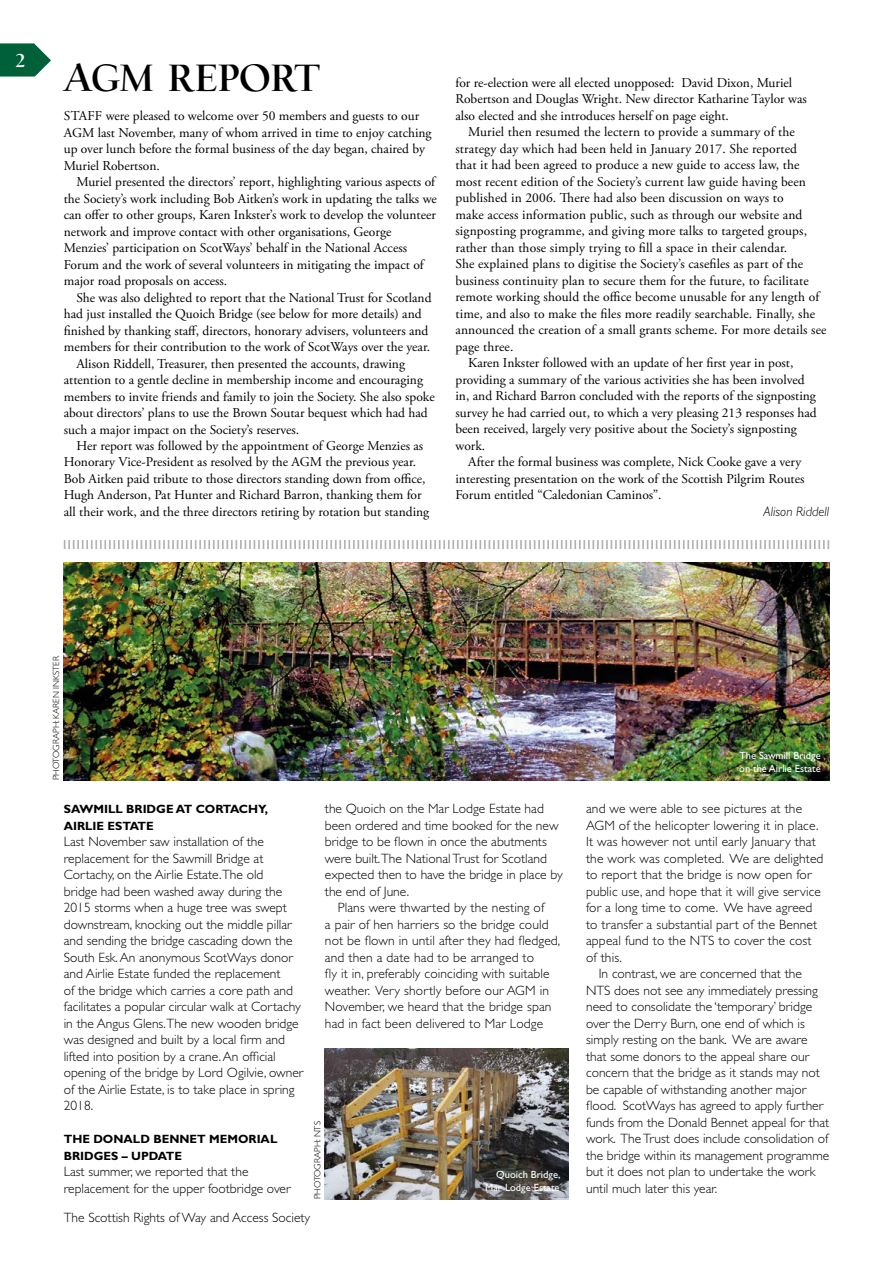
<style>
.page{position:relative;width:893px;height:1263px;background:#fff}
.page>*{position:absolute;margin:0;border:0;box-sizing:border-box;transform-origin:0 0}
.t1{font:36px "Village Bold Titling";color:#000}
.t2{font:18px "Village Bold Titling";color:#fff}
.t3{font:13.5px/16.5px "Adobe Garamond Pro";color:#000}
.t4{font:300 13.5px/16.5px "Gill Sans Std";color:#000}
.t5{font:italic 300 13.5px "Gill Sans Std";color:#000}
.t6{font:700 12px/16.5px "Gill Sans Std";color:#000}
.t7{font:10.5px/12.6px "Gill Sans Std";color:#fff;text-align:right}
.t8{font:300 9px "Gill Sans Std";color:#000}
</style>
<div class="page">
<svg style="left:0;top:43px;width:51px;height:34px;background:#2e7d5d"></svg>
<svg style="left:64px;top:540px;width:765px;height:9px"></svg>
<img style="left:325px;top:1048px;width:243px;height:151px">
<img style="left:64px;top:562px;width:765px;height:218px">
<h2 class="t2" style="left:16px;top:50px;width:11px">2</h2>
<h1 class="t1" style="left:64px;top:56px;width:258px">AGM REPORT</h1>
<p class="t3" style="left:64px;top:108px;width:369px">STAFF were pleased to welcome over 50 members and guests to our AGM last November, many of whom arrived in time to enjoy catching up over lunch before the formal business of the day began, chaired by Muriel Robertson.</p>
<p class="t3" style="left:64px;top:174px;width:375px;text-indent:13px">Muriel presented the directors’ report, highlighting various aspects of the Society’s work including Bob Aitken’s work in updating the talks we can offer to other groups, Karen Inkster’s work to develop the volunteer network and improve contact with other organisations, George Menzies’ participation on ScotWays’ behalf in the National Access Forum and the work of several volunteers in mitigating the impact of major road proposals on access.</p>
<p class="t3" style="left:77px;top:289px;width:356px">She was also delighted to report that the National Trust for Scotland</p>
<p class="t3" style="left:64px;top:306px;width:359px">had just installed the Quoich Bridge (see below for more details) and</p>
<p class="t3" style="left:64px;top:322px;width:366px">finished by thanking staff, directors, honorary advisers, volunteers and</p>
<p class="t3" style="left:64px;top:339px;width:368px">members for their contribution to the work of ScotWays over the year.</p>
<p class="t3" style="left:77px;top:355px;width:330px">Alison Riddell, Treasurer, then presented the accounts, drawing</p>
<p class="t3" style="left:64px;top:372px;width:361px">attention to a gentle decline in membership income and encouraging</p>
<p class="t3" style="left:64px;top:388px;width:372px">members to invite friends and family to join the Society. She also spoke</p>
<p class="t3" style="left:64px;top:405px;width:366px">about directors’ plans to use the Brown Soutar bequest which had had</p>
<p class="t3" style="left:64px;top:421px;width:237px">such a major impact on the Society’s reserves.</p>
<p class="t3" style="left:77px;top:438px;width:348px">Her report was followed by the appointment of George Menzies as</p>
<p class="t3" style="left:64px;top:454px;width:354px">Honorary Vice-President as resolved by the AGM the previous year.</p>
<p class="t3" style="left:64px;top:471px;width:363px">Bob Aitken paid tribute to those directors standing down from office,</p>
<p class="t3" style="left:64px;top:487px;width:359px">Hugh Anderson, Pat Hunter and Richard Barron, thanking them for</p>
<p class="t3" style="left:64px;top:504px;width:367px">all their work, and the three directors retiring by rotation but standing</p>
<p class="t3" style="left:455px;top:75px;width:353px">for re-election were all elected unopposed: David Dixon, Muriel<br>Robertson and Douglas Wright. New director Katharine Taylor was also elected and she introduces herself on page eight.</p>
<p class="t3" style="left:468px;top:124px;width:328px">Muriel then resumed the lectern to provide a summary of the</p>
<p class="t3" style="left:455px;top:141px;width:343px">strategy day which had been held in January 2017. She reported</p>
<p class="t3" style="left:455px;top:157px;width:346px">that it had been agreed to produce a new guide to access law, the</p>
<p class="t3" style="left:455px;top:174px;width:352px">most recent edition of the Society’s current law guide having been</p>
<p class="t3" style="left:455px;top:190px;width:330px">published in 2006. There had also been discussion on ways to</p>
<p class="t3" style="left:455px;top:207px;width:348px">make access information public, such as through our website and</p>
<p class="t3" style="left:455px;top:223px;width:353px">signposting programme, and giving more talks to targeted groups,</p>
<p class="t3" style="left:455px;top:240px;width:333px">rather than those simply trying to fill a space in their calendar.</p>
<p class="t3" style="left:455px;top:256px;width:349px">She explained plans to digitise the Society’s casefiles as part of the</p>
<p class="t3" style="left:455px;top:273px;width:355px">business continuity plan to secure them for the future, to facilitate</p>
<p class="t3" style="left:455px;top:289px;width:365px">remote working should the office become unusable for any length of</p>
<p class="t3" style="left:455px;top:306px;width:361px">time, and also to make the files more readily searchable. Finally, she</p>
<p class="t3" style="left:455px;top:322px;width:373px">announced the creation of a small grants scheme. For more details see</p>
<p class="t3" style="left:455px;top:339px;width:59px">page three.</p>
<p class="t3" style="left:468px;top:355px;width:327px">Karen Inkster followed with an update of her first year in post,</p>
<p class="t3" style="left:455px;top:372px;width:351px">providing a summary of the various activities she has been involved</p>
<p class="t3" style="left:455px;top:388px;width:362px">in, and Richard Barron concluded with the reports of the signposting</p>
<p class="t3" style="left:455px;top:405px;width:363px">survey he had carried out, to which a very pleasing 213 responses had</p>
<p class="t3" style="left:455px;top:421px;width:343px">been received, largely very positive about the Society’s signposting</p>
<p class="t3" style="left:455px;top:438px;width:31px">work.</p>
<p class="t3" style="left:468px;top:454px;width:334px">After the formal business was complete, Nick Cooke gave a very</p>
<p class="t3" style="left:455px;top:471px;width:350px">interesting presentation on the work of the Scottish Pilgrim Routes</p>
<p class="t3" style="left:455px;top:487px;width:208px">Forum entitled “Caledonian Caminos”.</p>
<p class="t5" style="left:763px;top:504px;width:67px">Alison Riddell</p>
<p class="t8" style="left:51px;top:780px;width:126px;rotate:-90deg">PHOTOGRAPH: KAREN INKSTER</p>
<p class="t6" style="left:64px;top:801px;width:206px">SAWMILL BRIDGE AT CORTACHY,<br>AIRLIE ESTATE</p>
<p class="t4" style="left:64px;top:833px;width:241px">Last November saw installation of the replacement for the Sawmill Bridge at Cortachy, on the Airlie Estate.The old<br>bridge had been washed away during the 2015 storms when a huge tree was swept downstream, knocking out the middle pillar and sending the bridge cascading down the South Esk. An anonymous ScotWays donor and Airlie Estate funded the replacement<br>of the bridge which carries a core path and facilitates a popular circular walk at Cortachy in the Angus Glens.The new wooden bridge was designed and built by a local firm and lifted into position by a crane. An official opening of the bridge by Lord Ogilvie, owner of the Airlie Estate, is to take place in spring 2018.</p>
<p class="t6" style="left:64px;top:1131px;width:215px">THE DONALD BENNET MEMORIAL<br>BRIDGES – UPDATE</p>
<p class="t4" style="left:64px;top:1163px;width:228px">Last summer, we reported that the replacement for the upper footbridge over</p>
<p class="t4" style="left:325px;top:800px;width:239px">the Quoich on the Mar Lodge Estate had been ordered and time booked for the new bridge to be flown in once the abutments were built.The National Trust for Scotland expected then to have the bridge in place by the end of June.</p>
<p class="t4" style="left:325px;top:899px;width:237px;text-indent:13px">Plans were thwarted by the nesting of<br>a pair of hen harriers so the bridge could not be flown in until after they had fledged, and then a date had to be arranged to<br>fly it in, preferably coinciding with suitable weather. Very shortly before our AGM in November, we heard that the bridge span had in fact been delivered to Mar Lodge</p>
<p class="t8" style="left:312px;top:1199px;width:80px;rotate:-90deg">PHOTOGRAPH: NTS</p>
<p class="t7" style="left:485px;top:1168px;width:77px">Quoich Bridge,<br>Mar Lodge Estate</p>
<p class="t4" style="left:64px;top:1209px;width:248px">The Scottish Rights of Way and Access Society</p>
<p class="t7" style="left:739px;top:749px;width:83px;text-align:left">The Sawmill Bridge on the Airlie Estate</p>
<p class="t4" style="left:586px;top:800px;width:218px">and we were able to see pictures at the</p>
<p class="t4" style="left:586px;top:817px;width:234px">AGM of the helicopter lowering it in place.</p>
<p class="t4" style="left:586px;top:833px;width:231px">It was however not until early January that</p>
<p class="t4" style="left:586px;top:850px;width:239px">the work was completed. We are delighted</p>
<p class="t4" style="left:586px;top:866px;width:227px">to report that the bridge is now open for</p>
<p class="t4" style="left:586px;top:883px;width:236px">public use, and hope that it will give service</p>
<p class="t4" style="left:586px;top:899px;width:228px">for a long time to come. We have agreed</p>
<p class="t4" style="left:586px;top:916px;width:233px">to transfer a substantial part of the Bennet</p>
<p class="t4" style="left:586px;top:932px;width:227px">appeal fund to the NTS to cover the cost</p>
<p class="t4" style="left:586px;top:949px;width:37px">of this.</p>
<p class="t4" style="left:599px;top:965px;width:205px">In contrast, we are concerned that the</p>
<p class="t4" style="left:586px;top:982px;width:233px">NTS does not see any immediately pressing</p>
<p class="t4" style="left:586px;top:998px;width:228px">need to consolidate the ‘temporary’ bridge</p>
<p class="t4" style="left:586px;top:1015px;width:220px">over the Derry Burn, one end of which is</p>
<p class="t4" style="left:586px;top:1031px;width:223px">simply resting on the bank. We are aware</p>
<p class="t4" style="left:586px;top:1048px;width:225px">that some donors to the appeal share our</p>
<p class="t4" style="left:586px;top:1064px;width:235px">concern that the bridge as it stands may not</p>
<p class="t4" style="left:586px;top:1081px;width:222px">be capable of withstanding another major</p>
<p class="t4" style="left:586px;top:1097px;width:239px">flood. ScotWays has agreed to apply further</p>
<p class="t4" style="left:586px;top:1114px;width:245px">funds from the Donald Bennet appeal for that</p>
<p class="t4" style="left:586px;top:1130px;width:244px">work. The Trust does include consolidation of</p>
<p class="t4" style="left:586px;top:1147px;width:245px">the bridge within its management programme</p>
<p class="t4" style="left:586px;top:1163px;width:231px">but it does not plan to undertake the work</p>
<p class="t4" style="left:586px;top:1180px;width:133px">until much later this year.</p>
</div>
